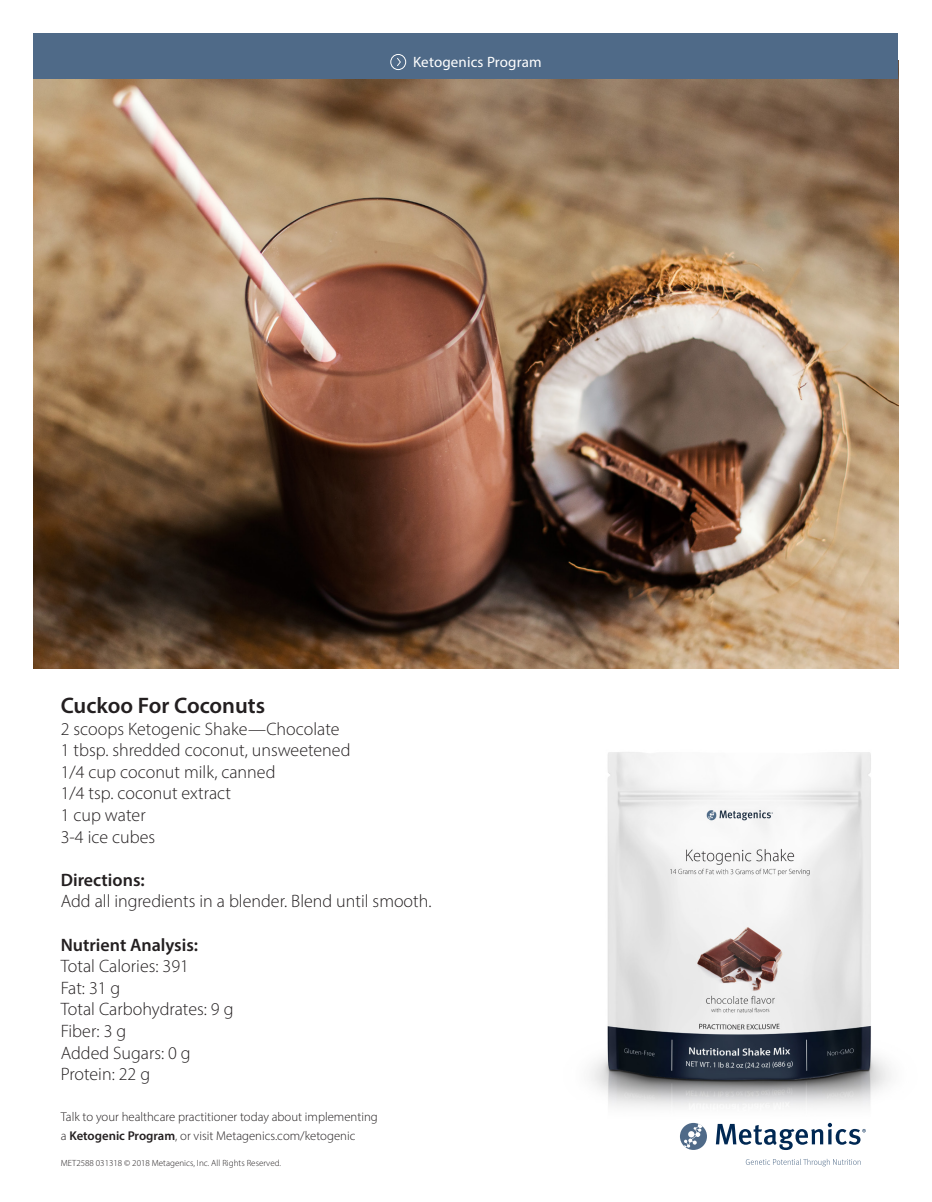
<style>
.page{position:relative;width:932px;height:1202px;background:#fff}
.page>*{position:absolute;margin:0;border:0;box-sizing:border-box;transform-origin:0 0}
.t1{font:600 22.5px "Myriad Pro";color:#231f20}
.t2{font:300 18px "Myriad Pro";color:#231f20}
.t3{font:600 18px "Myriad Pro";color:#231f20}
.Catagory-Top_Bar{font:15px "Myriad Pro";letter-spacing:.01em;color:#fff}
.Callout-New{font:300 12.75px/19.5px "Myriad Pro";color:#231f20}
.t4{font:300 9px "Myriad Pro";color:#231f20}
.s1{font-weight:600}
</style>
<div class="page">
<img style="left:590px;top:752px;width:301px;height:415px">
<div style="left:680px;top:1122px;width:27px;height:27px;background:#4f6a88;border-radius:50%"></div>
<svg style="left:683px;top:1123px;width:19px;height:24px"></svg>
<svg style="left:745px;top:1158px;width:115px;height:8px"></svg>
<svg style="left:715px;top:1122px;width:150px;height:28px"></svg>
<img style="left:34px;top:79px;width:864px;height:589px">
<div style="left:34px;top:34px;width:864px;height:45px;background:#4f6a88"></div>
<svg style="left:397px;top:58px;width:4px;height:8px"></svg>
<div style="left:390px;top:54px;width:16px;height:16px;border:1px solid #fff;border-radius:50%"></div>
<p class="Catagory-Top_Bar" style="left:413px;top:53px;width:130px">Ketogenics Program</p>
<p class="t1" style="left:61px;top:691px;width:206px">Cuckoo For Coconuts</p>
<p class="t2" style="left:61px;top:717px;width:280px">2 scoops Ketogenic Shake—Chocolate</p>
<p class="t2" style="left:61px;top:739px;width:291px">1 tbsp. shredded coconut, unsweetened</p>
<p class="t2" style="left:61px;top:761px;width:216px">1/4 cup coconut milk, canned</p>
<p class="t2" style="left:61px;top:782px;width:172px">1/4 tsp. coconut extract</p>
<p class="t2" style="left:61px;top:804px;width:86px">1 cup water</p>
<p class="t2" style="left:61px;top:825px;width:96px">3-4 ice cubes</p>
<p class="t3" style="left:61px;top:868px;width:85px">Directions:</p>
<p class="t2" style="left:61px;top:890px;width:372px">Add all ingredients in a blender. Blend until smooth.</p>
<p class="t3" style="left:61px;top:933px;width:139px">Nutrient Analysis:</p>
<p class="t2" style="left:61px;top:955px;width:130px">Total Calories: 391</p>
<p class="t2" style="left:61px;top:977px;width:61px">Fat: 31 g</p>
<p class="t2" style="left:61px;top:998px;width:174px">Total Carbohydrates: 9 g</p>
<p class="t2" style="left:61px;top:1020px;width:67px">Fiber: 3 g</p>
<p class="t2" style="left:61px;top:1041px;width:131px">Added Sugars: 0 g</p>
<p class="t2" style="left:61px;top:1063px;width:91px">Protein: 22 g</p>
<p class="Callout-New" style="left:61px;top:1106px;width:318px">Talk to your healthcare practitioner today about implementing a <span class="s1">Ketogenic Program</span>, or visit Metagenics.com/ketogenic</p>
<p class="t4" style="left:61px;top:1157px;width:222px">MET2588 031318 © 2018 Metagenics, Inc. All Rights Reserved.</p>
</div>
